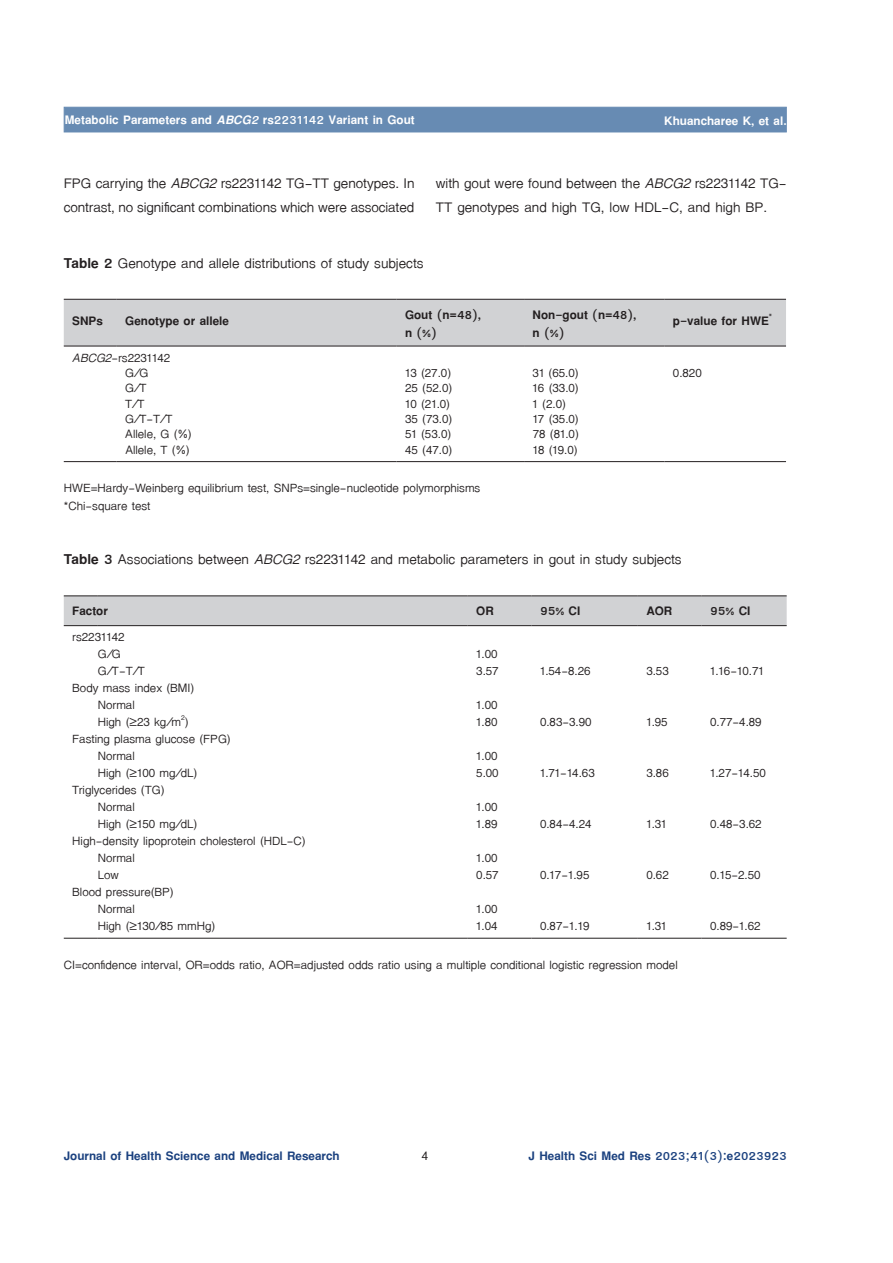
<style>
.page{position:relative;width:893px;height:1263px;background:#fff}
.page>*{position:absolute;margin:0;border:0;box-sizing:border-box;transform-origin:0 0}
.t1{font:21px/24px "TF Lanna";color:#231f20}
.t2{font:18px/17px "TF Lanna";color:#231f20}
.t3{font:700 18px/18px "TF Lanna";color:#231f20}
.t4{font:700 18px "TF Lanna";color:#1b417f}
.t5{font:700 18px "TF Lanna";color:#fff}
.t6{font:700 18px "Cordia UPC";color:#231f20}
.s1{font-style:italic}
.s2{font-weight:700}
</style>
<div class="page">
<div style="left:64px;top:107px;width:723px;height:25px;background:#678bb3"></div>
<div style="left:64px;top:300px;width:722px;height:46px;background:#d1d2d4"></div>
<hr style="left:64px;top:299px;width:53px;height:1px;background:#231f20">
<hr style="left:117px;top:299px;width:279px;height:1px;background:#231f20">
<hr style="left:396px;top:299px;width:128px;height:1px;background:#231f20">
<hr style="left:524px;top:299px;width:140px;height:1px;background:#231f20">
<hr style="left:664px;top:299px;width:122px;height:1px;background:#231f20">
<hr style="left:64px;top:346px;width:53px;height:1px;background:#231f20">
<hr style="left:117px;top:346px;width:279px;height:1px;background:#231f20">
<hr style="left:396px;top:346px;width:128px;height:1px;background:#231f20">
<hr style="left:524px;top:346px;width:140px;height:1px;background:#231f20">
<hr style="left:664px;top:346px;width:122px;height:1px;background:#231f20">
<hr style="left:64px;top:461px;width:53px;height:1px;background:#231f20">
<hr style="left:117px;top:461px;width:279px;height:1px;background:#231f20">
<hr style="left:396px;top:461px;width:128px;height:1px;background:#231f20">
<hr style="left:524px;top:461px;width:140px;height:1px;background:#231f20">
<hr style="left:664px;top:461px;width:122px;height:1px;background:#231f20">
<div style="left:64px;top:596px;width:723px;height:29px;background:#d1d2d4"></div>
<hr style="left:64px;top:595px;width:34px;height:1px;background:#231f20">
<hr style="left:98px;top:595px;width:370px;height:1px;background:#231f20">
<hr style="left:468px;top:595px;width:63px;height:1px;background:#231f20">
<hr style="left:531px;top:595px;width:107px;height:1px;background:#231f20">
<hr style="left:638px;top:595px;width:64px;height:1px;background:#231f20">
<hr style="left:702px;top:595px;width:85px;height:1px;background:#231f20">
<hr style="left:64px;top:625px;width:34px;height:1px;background:#231f20">
<hr style="left:98px;top:625px;width:370px;height:1px;background:#231f20">
<hr style="left:468px;top:625px;width:63px;height:1px;background:#231f20">
<hr style="left:531px;top:625px;width:107px;height:1px;background:#231f20">
<hr style="left:638px;top:625px;width:64px;height:1px;background:#231f20">
<hr style="left:702px;top:625px;width:85px;height:1px;background:#231f20">
<hr style="left:64px;top:938px;width:34px;height:1px;background:#231f20">
<hr style="left:98px;top:938px;width:370px;height:1px;background:#231f20">
<hr style="left:468px;top:938px;width:63px;height:1px;background:#231f20">
<hr style="left:531px;top:938px;width:107px;height:1px;background:#231f20">
<hr style="left:638px;top:938px;width:64px;height:1px;background:#231f20">
<hr style="left:702px;top:938px;width:85px;height:1px;background:#231f20">
<p class="t5" style="left:65px;top:109px;width:351px">Metabolic Parameters and <span class="s1">ABCG2</span> rs2231142 Variant in Gout</p>
<p class="t5" style="left:664px;top:109px;width:124px">Khuancharee K, et al.</p>
<p class="t1" style="left:64px;top:171px;width:352px">FPG carrying the <span class="s1">ABCG2</span> rs2231142 TG-TT genotypes. In contrast, no significant combinations which were associated</p>
<p class="t1" style="left:436px;top:171px;width:352px">with gout were found between the <span class="s1">ABCG2</span> rs2231142 TG-<br>TT genotypes and high TG, low HDL-C, and high BP.</p>
<p class="t1" style="left:64px;top:251px;width:361px"><span class="s2">Table 2</span> Genotype and allele distributions of study subjects</p>
<p class="t3" style="left:72px;top:312px;width:158px">SNPs Genotype or allele</p>
<p class="t3" style="left:405px;top:305px;width:77px">Gout (n=48), n (%)</p>
<p class="t3" style="left:533px;top:305px;width:105px">Non-gout (n=48), n (%)</p>
<p class="t3" style="left:673px;top:312px;width:101px">p-value for HWE<sup>*</sup></p>
<p class="t2" style="left:125px;top:350px;width:47px;line-height:15.3px;text-indent:-53px"><span class="s1">ABCG2</span>-rs2231142<br>G/G</p>
<p class="t2" style="left:405px;top:365px;width:48px">13 (27.0)</p>
<p class="t2" style="left:533px;top:365px;width:48px">31 (65.0)</p>
<p class="t2" style="left:673px;top:365px;width:30px">0.820</p>
<p class="t2" style="left:125px;top:380px;width:23px">G/T</p>
<p class="t2" style="left:405px;top:380px;width:49px">25 (52.0)</p>
<p class="t2" style="left:533px;top:380px;width:48px">16 (33.0)</p>
<p class="t2" style="left:125px;top:395px;width:21px">T/T</p>
<p class="t2" style="left:405px;top:395px;width:47px">10 (21.0)</p>
<p class="t2" style="left:533px;top:395px;width:35px">1 (2.0)</p>
<p class="t2" style="left:125px;top:410px;width:49px">G/T-T/T</p>
<p class="t2" style="left:405px;top:410px;width:49px">35 (73.0)</p>
<p class="t2" style="left:533px;top:410px;width:48px">17 (35.0)</p>
<p class="t2" style="left:125px;top:426px;width:68px">Allele, G (%)</p>
<p class="t2" style="left:405px;top:426px;width:48px">51 (53.0)</p>
<p class="t2" style="left:533px;top:426px;width:48px">78 (81.0)</p>
<p class="t2" style="left:125px;top:441px;width:66px">Allele, T (%)</p>
<p class="t2" style="left:405px;top:441px;width:49px">45 (47.0)</p>
<p class="t2" style="left:533px;top:441px;width:47px">18 (19.0)</p>
<p class="t2" style="left:64px;top:479px;width:418px;line-height:18px">HWE=Hardy-Weinberg equilibrium test, SNPs=single-nucleotide polymorphisms *Chi-square test</p>
<p class="t1" style="left:64px;top:548px;width:619px"><span class="s2">Table 3</span> Associations between <span class="s1">ABCG2</span> rs2231142 and metabolic parameters in gout in study subjects</p>
<p class="t3" style="left:72px;top:602px;width:37px">Factor</p>
<p class="t3" style="left:476px;top:602px;width:19px">OR</p>
<p class="t3" style="left:540px;top:602px;width:42px">95% CI</p>
<p class="t3" style="left:646px;top:602px;width:27px">AOR</p>
<p class="t3" style="left:710px;top:602px;width:42px">95% CI</p>
<p class="t2" style="left:72px;top:629px;width:54px;text-align:right">rs2231142<br>G/G</p>
<p class="t2" style="left:476px;top:645px;width:23px">1.00</p>
<p class="t2" style="left:98px;top:662px;width:49px">G/T-T/T</p>
<p class="t2" style="left:476px;top:662px;width:24px">3.57</p>
<p class="t2" style="left:540px;top:662px;width:52px">1.54-8.26</p>
<p class="t2" style="left:646px;top:662px;width:24px">3.53</p>
<p class="t2" style="left:710px;top:662px;width:55px">1.16-10.71</p>
<p class="t2" style="left:98px;top:679px;width:98px;text-indent:-26px">Body mass index (BMI)<br>Normal</p>
<p class="t2" style="left:476px;top:696px;width:23px">1.00</p>
<p class="t2" style="left:98px;top:713px;width:92px">High (≥23 kg/m<sup>2</sup>)</p>
<p class="t2" style="left:476px;top:713px;width:23px">1.80</p>
<p class="t2" style="left:540px;top:713px;width:53px">0.83-3.90</p>
<p class="t2" style="left:646px;top:713px;width:23px">1.95</p>
<p class="t2" style="left:710px;top:713px;width:53px">0.77-4.89</p>
<p class="t2" style="left:98px;top:730px;width:134px;text-indent:-26px">Fasting plasma glucose (FPG)<br>Normal</p>
<p class="t2" style="left:476px;top:747px;width:23px">1.00</p>
<p class="t2" style="left:98px;top:764px;width:101px">High (≥100 mg/dL)</p>
<p class="t2" style="left:476px;top:764px;width:24px">5.00</p>
<p class="t2" style="left:540px;top:764px;width:56px">1.71-14.63</p>
<p class="t2" style="left:646px;top:764px;width:24px">3.86</p>
<p class="t2" style="left:710px;top:764px;width:57px">1.27-14.50</p>
<p class="t2" style="left:72px;top:781px;width:94px;text-align:center">Triglycerides (TG)<br>Normal</p>
<p class="t2" style="left:476px;top:798px;width:23px">1.00</p>
<p class="t2" style="left:98px;top:815px;width:101px">High (≥150 mg/dL)</p>
<p class="t2" style="left:476px;top:815px;width:23px">1.89</p>
<p class="t2" style="left:540px;top:815px;width:53px">0.84-4.24</p>
<p class="t2" style="left:646px;top:815px;width:22px">1.31</p>
<p class="t2" style="left:710px;top:815px;width:53px">0.48-3.62</p>
<p class="t2" style="left:98px;top:833px;width:209px;text-indent:-26px">High-density lipoprotein cholesterol (HDL-C)<br>Normal</p>
<p class="t2" style="left:476px;top:850px;width:23px">1.00</p>
<p class="t2" style="left:98px;top:867px;width:23px">Low</p>
<p class="t2" style="left:476px;top:867px;width:24px">0.57</p>
<p class="t2" style="left:540px;top:867px;width:51px">0.17-1.95</p>
<p class="t2" style="left:646px;top:867px;width:24px">0.62</p>
<p class="t2" style="left:710px;top:867px;width:52px">0.15-2.50</p>
<p class="t2" style="left:98px;top:884px;width:77px;text-indent:-26px">Blood pressure(BP)<br>Normal</p>
<p class="t2" style="left:476px;top:901px;width:23px">1.00</p>
<p class="t2" style="left:98px;top:918px;width:119px">High (≥130/85 mmHg)</p>
<p class="t2" style="left:476px;top:918px;width:23px">1.04</p>
<p class="t2" style="left:540px;top:918px;width:51px">0.87-1.19</p>
<p class="t2" style="left:646px;top:918px;width:22px">1.31</p>
<p class="t2" style="left:710px;top:918px;width:52px">0.89-1.62</p>
<p class="t2" style="left:64px;top:956px;width:615px">CI=confidence interval, OR=odds ratio, AOR=adjusted odds ratio using a multiple conditional logistic regression model</p>
<p class="t4" style="left:64px;top:1145px;width:277px">Journal of Health Science and Medical Research</p>
<p class="t6" style="left:422px;top:1145px;width:8px">4</p>
<p class="t4" style="left:529px;top:1145px;width:260px">J Health Sci Med Res 2023;41(3):e2023923</p>
</div>
